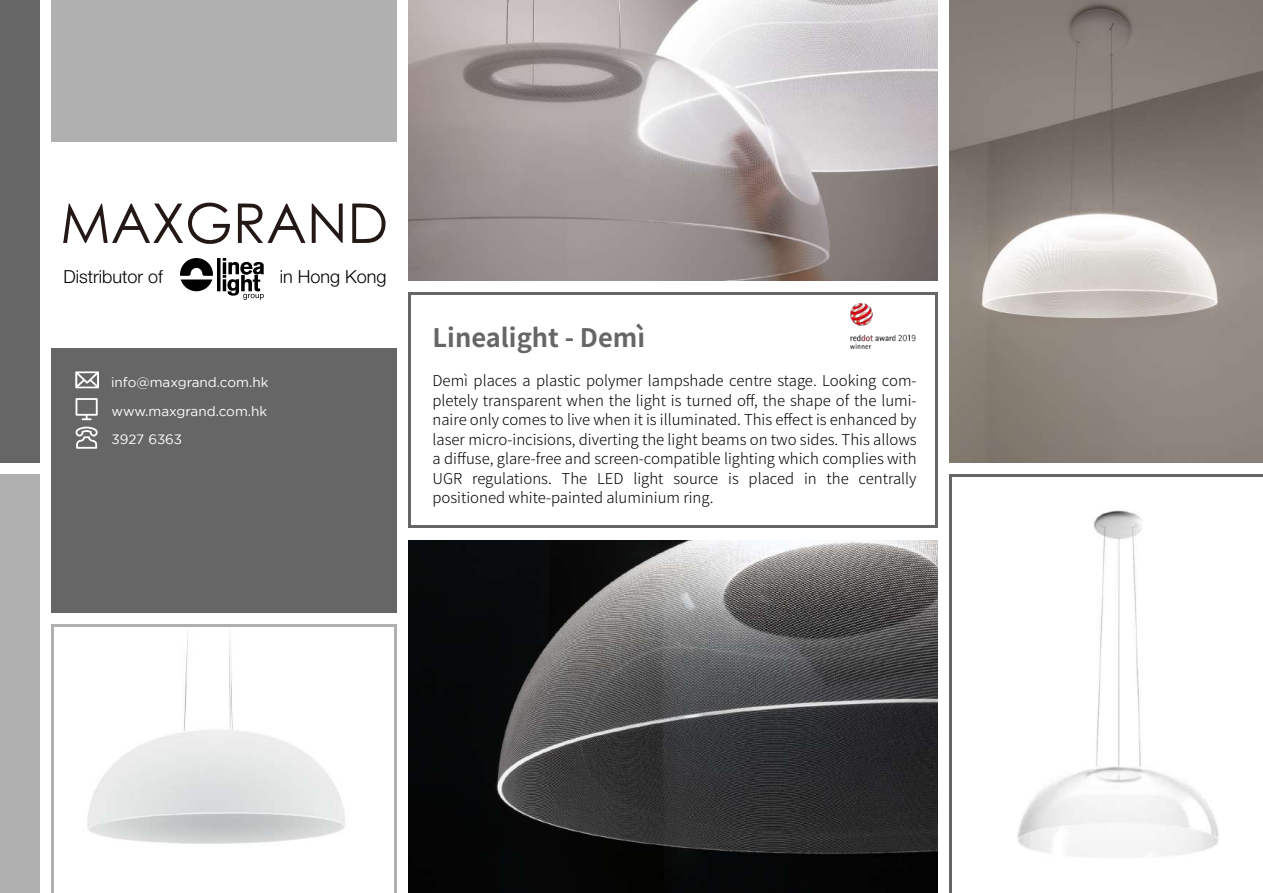
<style>
.page{position:relative;width:1263px;height:893px;background:#fff}
.page>*{position:absolute;margin:0;border:0;box-sizing:border-box;transform-origin:0 0}
.t1{font:700 25.5px "Noto Sans CJ Ktc";color:#666}
.t2{font:300 18px "Helvetica Neue LT Pro";color:#000}
.t3{font:300 15px/19.5px "Noto Sans CJ Ktc";color:#000;text-align:justify}
.t4{font:13.5px/28.7px "Gotham";color:#fff;text-align:justify}
</style>
<div class="page">
<div style="left:51px;top:0;width:345px;height:141px;background:#b0b0b0"></div>
<div style="left:51px;top:348px;width:345px;height:264px;background:#666"></div>
<div style="left:0;top:0;width:39px;height:462px;background:#666"></div>
<div style="left:0;top:474px;width:39px;height:419px;background:#b0b0b0"></div>
<img style="left:408px;top:540px;width:530px;height:353px">
<img style="left:408px;top:0;width:530px;height:280px">
<img style="left:950px;top:0;width:313px;height:462px">
<svg style="left:352px;top:203px;width:34px;height:40px"></svg>
<svg style="left:311px;top:203px;width:32px;height:40px"></svg>
<svg style="left:238px;top:203px;width:67px;height:40px"></svg>
<svg style="left:63px;top:203px;width:167px;height:41px"></svg>
<svg style="left:180px;top:258px;width:84px;height:42px"></svg>
<div style="left:408px;top:292px;width:530px;height:236px;background:#666"></div>
<div style="left:411px;top:295px;width:523px;height:230px;background:#fff"></div>
<img style="left:851px;top:303px;width:65px;height:45px">
<img style="left:1017px;top:510px;width:202px;height:347px">
<svg style="left:51px;top:624px;width:345px;height:269px;fill:#b0b0b0"></svg>
<img style="left:55px;top:627px;width:338px;height:266px">
<svg style="left:75px;top:371px;width:24px;height:17px"></svg>
<svg style="left:76px;top:398px;width:22px;height:22px"></svg>
<svg style="left:75px;top:427px;width:23px;height:22px"></svg>
<p class="t2" style="left:64px;top:266px;width:101px">Distributor of</p>
<p class="t2" style="left:280px;top:266px;width:108px">in Hong Kong</p>
<p class="t4" style="left:111px;top:368px;width:159px">info@maxgrand.com.hk www.maxgrand.com.hk 3927 6363</p>
<h1 class="t1" style="left:433px;top:324px;width:214px">Linealight - Demì</h1>
<p class="t3" style="left:433px;top:372px;width:486px">Demì places a plastic polymer lampshade centre stage. Looking com&shy;pletely transparent when the light is turned off, the shape of the lumi&shy;naire only comes to live when it is illuminated. This effect is enhanced by laser micro-incisions, diverting the light beams on two sides. This allows a diffuse, glare-free and screen-compatible lighting which complies with UGR regulations. The LED light source is placed in the centrally positioned white-painted aluminium ring.</p>
</div>
